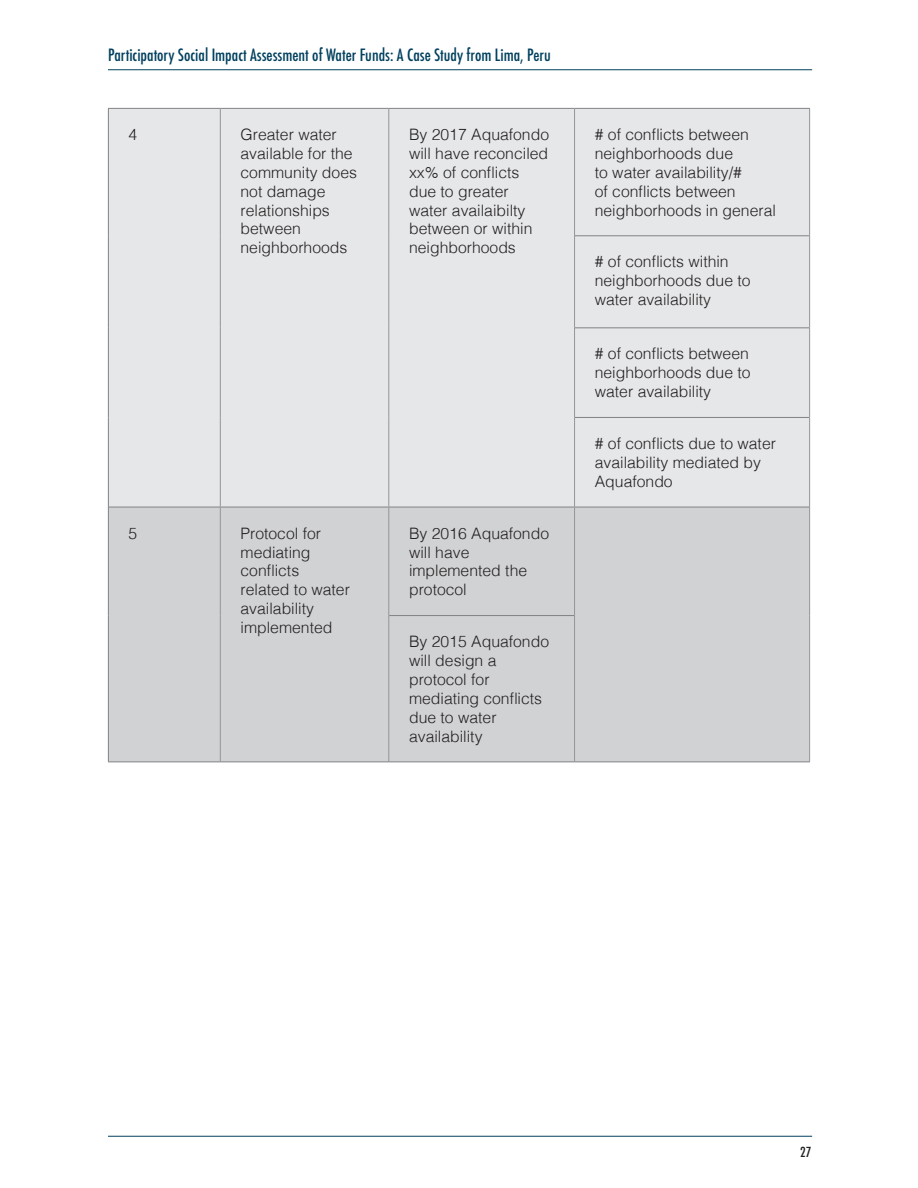
<style>
.page{position:relative;width:918px;height:1188px;background:#fff}
.page>*{position:absolute;margin:0;border:0;box-sizing:border-box;transform-origin:0 0}
.t1{font:500 condensed 16.5px "Futura";color:#00405e}
.Table_text{font:300 15.75px/18.9px "Helvetica";color:#231f20}
.t2{font:500 condensed 13.5px "Futura";color:#231f20}
</style>
<div class="page">
<hr style="left:108px;top:69px;width:704px;height:1px;background:#00405e">
<hr style="left:108px;top:1136px;width:704px;height:1px;background:#00405e">
<div style="left:109px;top:109px;width:700px;height:398px;background:#e6e7e9"></div>
<div style="left:109px;top:508px;width:700px;height:253px;background:#d1d2d4"></div>
<hr style="left:108px;top:108px;width:112px;height:1px;background:#808285">
<hr style="left:220px;top:108px;width:169px;height:1px;background:#808285">
<hr style="left:389px;top:108px;width:186px;height:1px;background:#808285">
<hr style="left:575px;top:108px;width:235px;height:1px;background:#808285">
<hr style="left:575px;top:235px;width:234px;height:1px;background:#808285">
<hr style="left:575px;top:327px;width:234px;height:1px;background:#808285">
<hr style="left:575px;top:417px;width:234px;height:1px;background:#808285">
<hr style="left:109px;top:507px;width:111px;height:1px;background:#808285">
<hr style="left:220px;top:507px;width:169px;height:1px;background:#808285">
<hr style="left:389px;top:507px;width:186px;height:1px;background:#808285">
<hr style="left:575px;top:507px;width:234px;height:1px;background:#808285">
<hr style="left:108px;top:109px;width:1px;height:127px;background:#808285">
<hr style="left:108px;top:236px;width:1px;height:92px;background:#808285">
<hr style="left:108px;top:328px;width:1px;height:89px;background:#808285">
<hr style="left:108px;top:417px;width:1px;height:90px;background:#808285">
<hr style="left:108px;top:507px;width:1px;height:109px;background:#808285">
<hr style="left:108px;top:616px;width:1px;height:145px;background:#808285">
<hr style="left:220px;top:109px;width:1px;height:127px;background:#939598">
<hr style="left:388px;top:109px;width:1px;height:127px;background:#939598">
<hr style="left:574px;top:109px;width:1px;height:127px;background:#939598">
<hr style="left:809px;top:109px;width:1px;height:127px;background:#939598">
<hr style="left:220px;top:236px;width:1px;height:92px;background:#939598">
<hr style="left:388px;top:236px;width:1px;height:92px;background:#939598">
<hr style="left:574px;top:236px;width:1px;height:92px;background:#939598">
<hr style="left:809px;top:236px;width:1px;height:92px;background:#939598">
<hr style="left:220px;top:328px;width:1px;height:89px;background:#939598">
<hr style="left:388px;top:328px;width:1px;height:89px;background:#939598">
<hr style="left:574px;top:328px;width:1px;height:89px;background:#939598">
<hr style="left:809px;top:328px;width:1px;height:89px;background:#939598">
<hr style="left:220px;top:417px;width:1px;height:90px;background:#939598">
<hr style="left:388px;top:417px;width:1px;height:90px;background:#939598">
<hr style="left:574px;top:417px;width:1px;height:90px;background:#939598">
<hr style="left:809px;top:417px;width:1px;height:90px;background:#939598">
<hr style="left:220px;top:507px;width:1px;height:109px;background:#939598">
<hr style="left:388px;top:507px;width:1px;height:109px;background:#939598">
<hr style="left:574px;top:507px;width:1px;height:109px;background:#939598">
<hr style="left:809px;top:507px;width:1px;height:109px;background:#939598">
<hr style="left:220px;top:616px;width:1px;height:145px;background:#939598">
<hr style="left:388px;top:616px;width:1px;height:145px;background:#939598">
<hr style="left:574px;top:616px;width:1px;height:145px;background:#939598">
<hr style="left:809px;top:616px;width:1px;height:145px;background:#939598">
<hr style="left:389px;top:615px;width:185px;height:1px;background:#808285">
<hr style="left:108px;top:761px;width:112px;height:1px;background:#808285">
<hr style="left:220px;top:761px;width:169px;height:1px;background:#808285">
<hr style="left:389px;top:761px;width:186px;height:1px;background:#808285">
<hr style="left:575px;top:761px;width:235px;height:1px;background:#808285">
<p class="t1" style="left:108px;top:45px;width:444px">Participatory Social Impact Assessment of Water Funds: A Case Study from Lima, Peru</p>
<p class="Table_text" style="left:129px;top:124px;width:10px">4</p>
<p class="Table_text" style="left:241px;top:124px;width:118px">Greater water available for the community does not damage relationships between neighborhoods</p>
<p class="Table_text" style="left:409px;top:124px;width:142px">By 2017 Aquafondo will have reconciled xx% of conflicts due to greater water availaibilty between or within neighborhoods</p>
<p class="Table_text" style="left:595px;top:124px;width:183px"># of conflicts between neighborhoods due<br>to water availability/#<br>of conflicts between neighborhoods in general</p>
<p class="Table_text" style="left:595px;top:251px;width:157px"># of conflicts within neighborhoods due to water availability</p>
<p class="Table_text" style="left:595px;top:343px;width:157px;text-align:justify"># of conflicts between neighborhoods due to water availability</p>
<p class="Table_text" style="left:595px;top:433px;width:183px"># of conflicts due to water availability mediated by<br>Aquafondo</p>
<p class="Table_text" style="left:129px;top:522px;width:10px">5</p>
<p class="Table_text" style="left:241px;top:522px;width:111px">Protocol for mediating conflicts related to water availability implemented</p>
<p class="Table_text" style="left:409px;top:522px;width:142px">By 2016 Aquafondo will have implemented the protocol</p>
<p class="Table_text" style="left:409px;top:631px;width:142px">By 2015 Aquafondo will design a protocol for mediating conflicts due to water availability</p>
<p class="t2" style="left:800px;top:1143px;width:13px">27</p>
</div>
